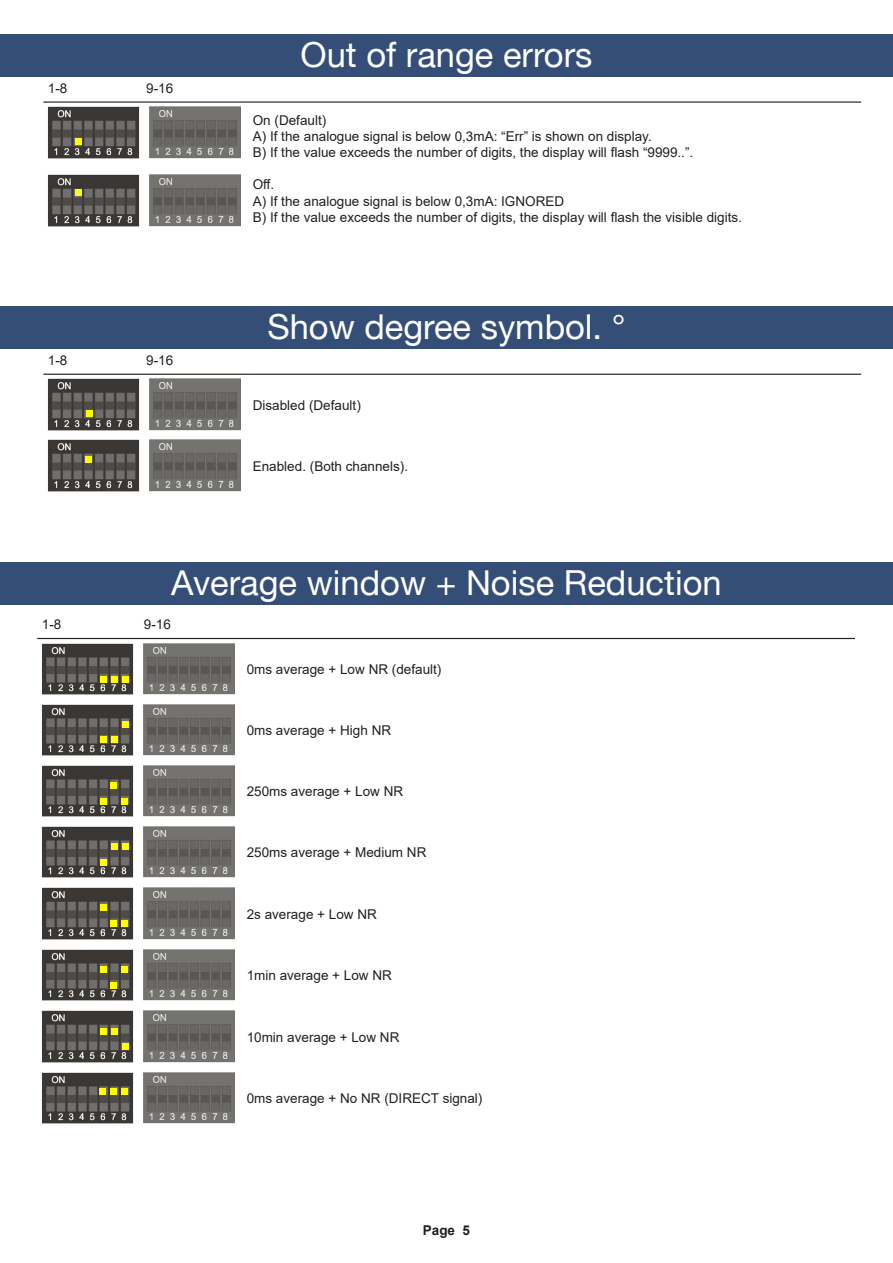
<style>
.page{position:relative;width:893px;height:1263px;background:#fff}
.page>*{position:absolute;margin:0;border:0;box-sizing:border-box;transform-origin:0 0}
.t1{font:34.5px "Helvetica Neue";color:#fff}
.t2{font:13.5px/16.2px "Arial";color:#231f20}
.t3{font:700 13.5px "Arial";color:#231f20}
</style>
<div class="page">
<hr style="left:43px;top:101px;width:205px;height:2px;background:#231f20">
<hr style="left:248px;top:101px;width:613px;height:2px;background:#231f20">
<img style="left:48px;top:107px;width:193px;height:51px">
<img style="left:48px;top:175px;width:193px;height:51px">
<hr style="left:43px;top:374px;width:205px;height:1px;background:#231f20">
<hr style="left:248px;top:374px;width:613px;height:1px;background:#231f20">
<img style="left:48px;top:379px;width:193px;height:51px">
<img style="left:48px;top:440px;width:193px;height:51px">
<hr style="left:37px;top:638px;width:205px;height:1px;background:#231f20">
<hr style="left:242px;top:638px;width:613px;height:1px;background:#231f20">
<img style="left:42px;top:643px;width:193px;height:52px">
<img style="left:42px;top:704px;width:193px;height:52px">
<img style="left:42px;top:765px;width:193px;height:51px">
<img style="left:42px;top:826px;width:193px;height:52px">
<img style="left:42px;top:888px;width:193px;height:51px">
<img style="left:42px;top:949px;width:193px;height:52px">
<img style="left:42px;top:1011px;width:193px;height:51px">
<img style="left:42px;top:1072px;width:193px;height:51px">
<div style="left:75px;top:189px;width:6px;height:7px;background:#ff0"></div>
<div style="left:85px;top:456px;width:7px;height:7px;background:#ff0"></div>
<div style="left:75px;top:138px;width:6px;height:7px;background:#ff0"></div>
<div style="left:86px;top:410px;width:7px;height:7px;background:#ff0"></div>
<div style="left:122px;top:675px;width:7px;height:7px;background:#ff0"></div>
<div style="left:122px;top:721px;width:7px;height:7px;background:#ff0"></div>
<div style="left:122px;top:798px;width:6px;height:7px;background:#ff0"></div>
<div style="left:122px;top:843px;width:7px;height:7px;background:#ff0"></div>
<div style="left:122px;top:920px;width:6px;height:7px;background:#ff0"></div>
<div style="left:122px;top:966px;width:6px;height:7px;background:#ff0"></div>
<div style="left:122px;top:1043px;width:7px;height:7px;background:#ff0"></div>
<div style="left:121px;top:1088px;width:7px;height:7px;background:#ff0"></div>
<div style="left:111px;top:675px;width:7px;height:7px;background:#ff0"></div>
<div style="left:111px;top:735px;width:7px;height:7px;background:#ff0"></div>
<div style="left:111px;top:782px;width:6px;height:7px;background:#ff0"></div>
<div style="left:111px;top:843px;width:7px;height:7px;background:#ff0"></div>
<div style="left:111px;top:920px;width:6px;height:7px;background:#ff0"></div>
<div style="left:111px;top:982px;width:6px;height:7px;background:#ff0"></div>
<div style="left:111px;top:1028px;width:7px;height:7px;background:#ff0"></div>
<div style="left:110px;top:1088px;width:7px;height:7px;background:#ff0"></div>
<div style="left:101px;top:675px;width:6px;height:7px;background:#ff0"></div>
<div style="left:101px;top:735px;width:6px;height:7px;background:#ff0"></div>
<div style="left:100px;top:798px;width:7px;height:7px;background:#ff0"></div>
<div style="left:101px;top:859px;width:6px;height:7px;background:#ff0"></div>
<div style="left:100px;top:904px;width:7px;height:7px;background:#ff0"></div>
<div style="left:100px;top:966px;width:7px;height:7px;background:#ff0"></div>
<div style="left:101px;top:1028px;width:6px;height:7px;background:#ff0"></div>
<div style="left:100px;top:1088px;width:6px;height:7px;background:#ff0"></div>
<div style="left:0;top:34px;width:893px;height:43px;background:#344e78"></div>
<div style="left:0;top:306px;width:893px;height:43px;background:#344e78"></div>
<div style="left:0;top:562px;width:893px;height:43px;background:#344e78"></div>
<p class="t2" style="left:48px;top:80px;width:21px">1-8</p>
<p class="t2" style="left:146px;top:80px;width:29px">9-16</p>
<p class="t2" style="left:48px;top:352px;width:21px">1-8</p>
<p class="t2" style="left:146px;top:352px;width:29px">9-16</p>
<h1 class="t1" style="left:300px;top:34px;width:294px">Out of range errors</h1>
<p class="t2" style="left:253px;top:112px;width:442px">On (Default)<br>A) If the analogue signal is below 0,3mA: “Err” is shown on display.<br>B) If the value exceeds the number of digits, the display will flash “9999..”.</p>
<p class="t2" style="left:253px;top:176px;width:491px">Off.<br>A) If the analogue signal is below 0,3mA: IGNORED<br>B) If the value exceeds the number of digits, the display will flash the visible digits.</p>
<h1 class="t1" style="left:267px;top:306px;width:360px">Show degree symbol. °</h1>
<p class="t2" style="left:253px;top:397px;width:110px">Disabled (Default)</p>
<p class="t2" style="left:253px;top:458px;width:157px">Enabled. (Both channels).</p>
<h1 class="t1" style="left:171px;top:562px;width:552px">Average window + Noise Reduction</h1>
<p class="t2" style="left:42px;top:616px;width:21px">1-8</p>
<p class="t2" style="left:144px;top:616px;width:29px">9-16</p>
<p class="t2" style="left:247px;top:661px;width:196px">0ms average + Low NR (default)</p>
<p class="t2" style="left:247px;top:722px;width:146px">0ms average + High NR</p>
<p class="t2" style="left:247px;top:783px;width:158px">250ms average + Low NR</p>
<p class="t2" style="left:247px;top:844px;width:181px">250ms average + Medium NR</p>
<p class="t2" style="left:247px;top:906px;width:132px">2s average + Low NR</p>
<p class="t2" style="left:247px;top:967px;width:147px">1min average + Low NR</p>
<p class="t2" style="left:247px;top:1028px;width:154px">10min average + Low NR</p>
<p class="t2" style="left:247px;top:1090px;width:237px">0ms average + No NR (DIRECT signal)</p>
<p class="t3" style="left:423px;top:1221px;width:49px">Page 5</p>
</div>
